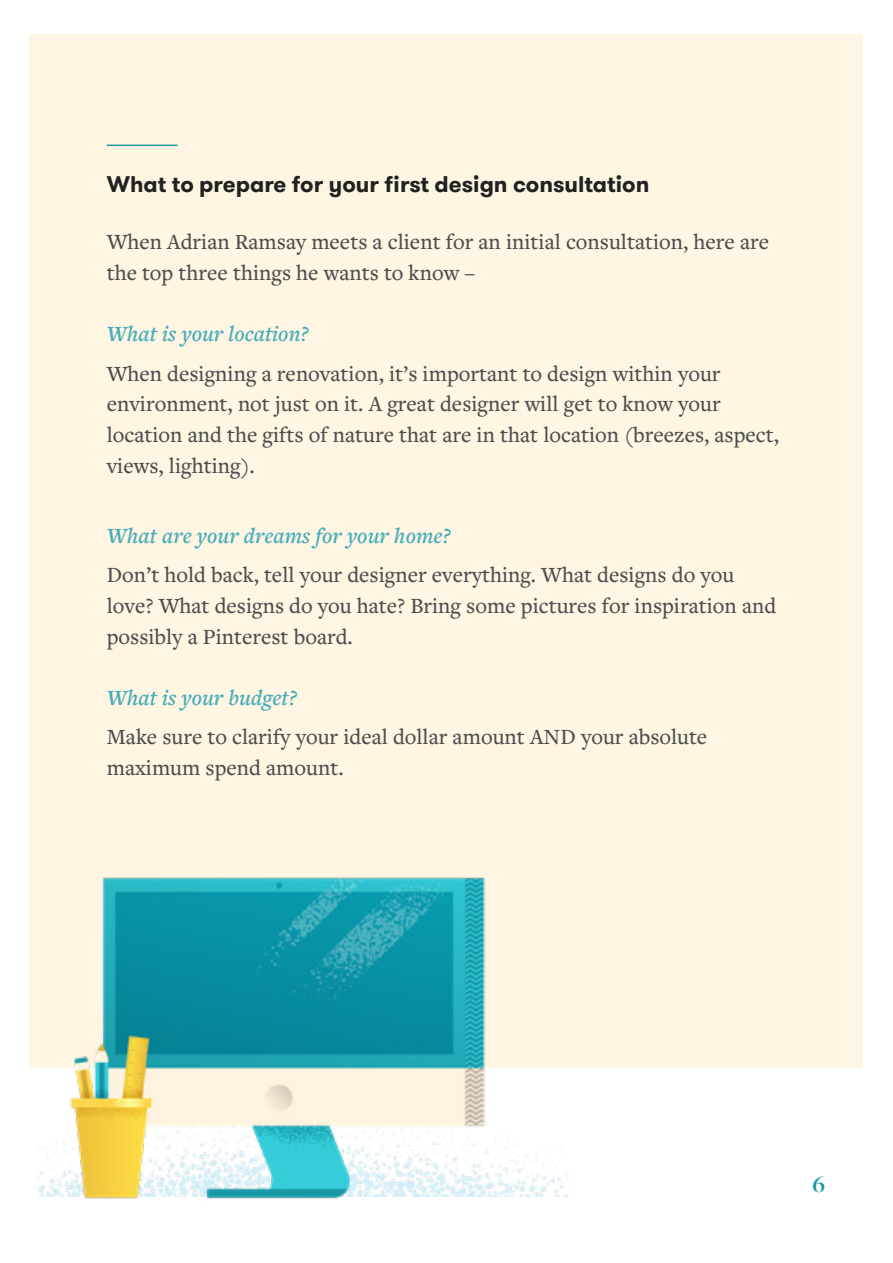
<style>
.page{position:relative;width:893px;height:1263px;background:#fff}
.page>*{position:absolute;margin:0;border:0;box-sizing:border-box;transform-origin:0 0}
.t1{font:700 24px "Freight Big Pro";color:#1998a6}
.t2{font:500 22.5px/30.6px "Freight Text Pro";color:#4e4e4e}
.t3{font:italic 600 22.5px "Freight Text Pro";color:#47adb8}
.t4{font:700 22.5px "GT Walsheim";color:#212121}
</style>
<div class="page">
<div style="left:30px;top:34px;width:833px;height:1033px;background:#fff5e3"></div>
<img style="left:38px;top:1141px;width:531px;height:56px">
<hr style="left:107px;top:145px;width:71px;height:1px;background:#1998a6">
<img style="left:56px;top:877px;width:446px;height:322px">
<p class="t4" style="left:107px;top:169px;width:544px">What to prepare for your first design consultation</p>
<p class="t2" style="left:107px;top:226px;width:664px">When Adrian Ramsay meets a client for an initial consultation, here are the top three things he wants to know –</p>
<p class="t3" style="left:107px;top:319px;width:204px">What is your location?</p>
<p class="t2" style="left:107px;top:357px;width:674px">When designing a renovation, it’s important to design within your environment, not just on it. A great designer will get to know your location and the gifts of nature that are in that location (breezes, aspect, views, lighting).</p>
<p class="t3" style="left:107px;top:521px;width:346px">What are your dreams for your home?</p>
<p class="t2" style="left:107px;top:559px;width:671px">Don’t hold back, tell your designer everything. What designs do you love? What designs do you hate? Bring some pictures for inspiration and possibly a Pinterest board.</p>
<p class="t3" style="left:107px;top:683px;width:192px">What is your budget?</p>
<p class="t2" style="left:107px;top:721px;width:602px">Make sure to clarify your ideal dollar amount AND your absolute maximum spend amount.</p>
<p class="t1" style="left:812px;top:1168px;width:14px">6</p>
</div>
